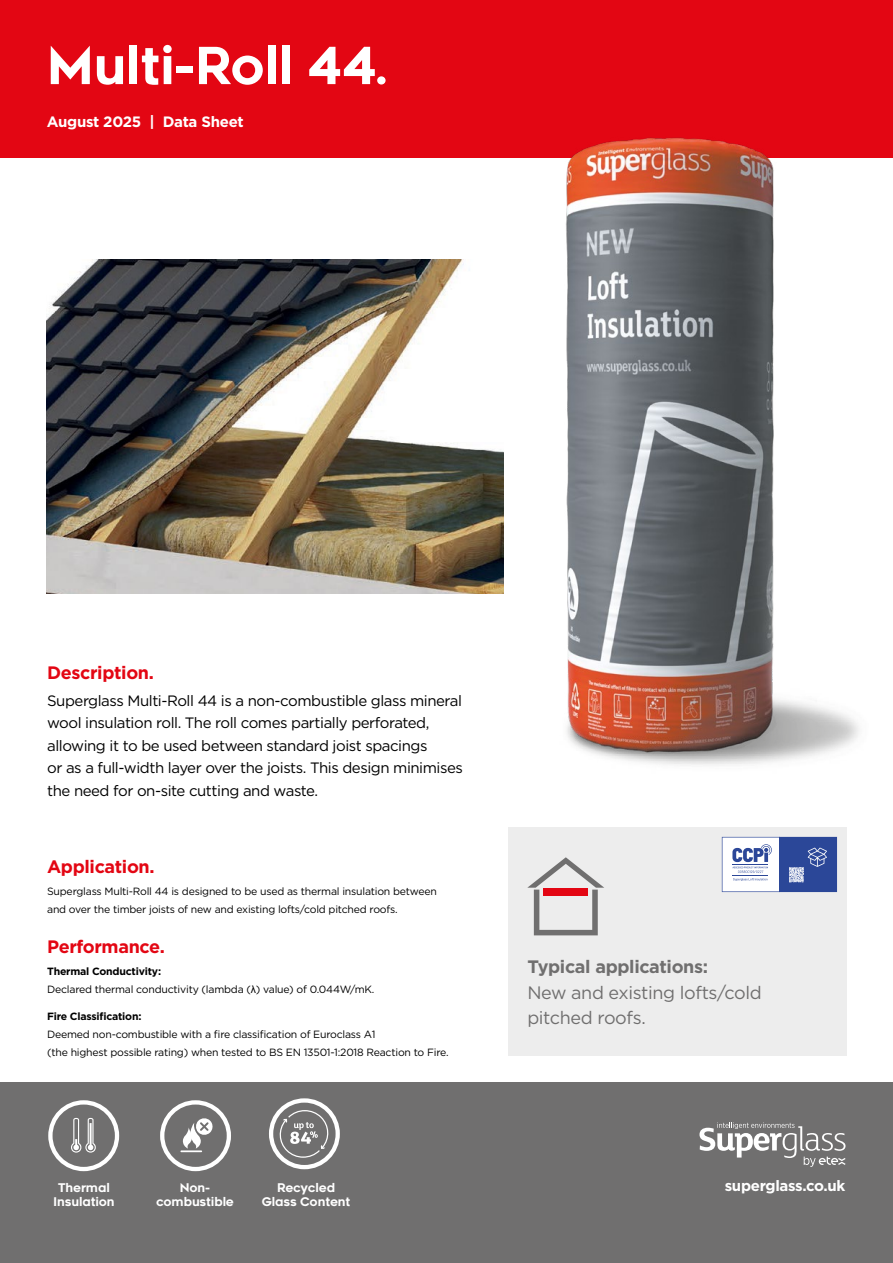
<style>
.page{position:relative;width:893px;height:1263px;background:#fff}
.page>*{position:absolute;margin:0;border:0;box-sizing:border-box;transform-origin:0 0}
.t1{font:51px "Renogare";letter-spacing:-.02em;color:#fff}
.t2{font:18px/25.5px "Gotham";letter-spacing:-.02em;color:#706f6f}
.t3{font:700 18px "Gotham";letter-spacing:-.02em;color:#e30613}
.t4{font:700 18px "Gotham";letter-spacing:-.02em;color:#706f6f}
.t5{font:15px/22.5px "Gotham";letter-spacing:-.03em;color:#000}
.t6{font:700 15px "Gotham";letter-spacing:-.02em;color:#fff}
.t7{font:12px/14.4px "Renogare";letter-spacing:-.02em;color:#fff;text-align:center}
.t8{font:10.5px/18px "Gotham";letter-spacing:-.02em;color:#000}
.t9{font:700 10.5px "Gotham";letter-spacing:-.02em;color:#000}
.s1{font-weight:700}
.s2{font-family:"Arial"}
</style>
<div class="page">
<div style="left:0;top:1082px;width:893px;height:181px;background:#706f6f"></div>
<div style="left:0;top:0;width:893px;height:157px;background:#e30613"></div>
<svg style="left:160px;top:1100px;width:71px;height:71px"></svg>
<svg style="left:48px;top:1100px;width:71px;height:71px"></svg>
<svg style="left:269px;top:1098px;width:71px;height:71px"></svg>
<img style="left:508px;top:137px;width:338px;height:632px">
<img style="left:47px;top:259px;width:457px;height:334px">
<div style="left:508px;top:827px;width:338px;height:228px;background:#ededed"></div>
<svg style="left:527px;top:857px;width:77px;height:78px"></svg>
<svg style="left:722px;top:837px;width:115px;height:55px;background:#8999c5"></svg>
<svg style="left:699px;top:1122px;width:146px;height:45px"></svg>
<h1 class="t1" style="left:47px;top:32px;width:342px">Multi-Roll 44.</h1>
<h3 class="t6" style="left:47px;top:112px;width:199px">August 2025 | Data Sheet</h3>
<h2 class="t3" style="left:47px;top:661px;width:108px">Description.</h2>
<p class="t5" style="left:47px;top:689px;width:417px">Superglass Multi-Roll 44 is a non-combustible glass mineral wool insulation roll. The roll comes partially perforated, allowing it to be used between standard joist spacings<br>or as a full-width layer over the joists. This design minimises the need for on-site cutting and waste.</p>
<h2 class="t3" style="left:47px;top:855px;width:109px">Application.</h2>
<p class="t8" style="left:47px;top:882px;width:391px">Superglass Multi-Roll 44 is designed to be used as thermal insulation between and over the timber joists of new and existing lofts/cold pitched roofs.</p>
<h2 class="t3" style="left:47px;top:934px;width:119px">Performance.</h2>
<p class="t8" style="left:47px;top:962px;width:329px"><span class="s1">Thermal Conductivity:<br></span>Declared thermal conductivity (lambda (<span class="s2">λ</span>) value) of 0.044W/mK.</p>
<p class="t9" style="left:47px;top:1009px;width:96px">Fire Classification:</p>
<p class="t8" style="left:47px;top:1025px;width:403px">Deemed non-combustible with a fire classification of Euroclass A1<br>(the highest possible rating) when tested to BS EN 13501-1:2018 Reaction to Fire.</p>
<p class="t7" style="left:53px;top:1180px;width:63px">Thermal<br>Insulation</p>
<p class="t7" style="left:156px;top:1180px;width:80px">Non&shy;combustible</p>
<p class="t7" style="left:262px;top:1180px;width:90px">Recycled<br>Glass Content</p>
<h2 class="t4" style="left:527px;top:955px;width:182px">Typical applications:</h2>
<h2 class="t2" style="left:527px;top:979px;width:236px">New and existing lofts/cold pitched roofs.</h2>
<h3 class="t6" style="left:725px;top:1176px;width:122px">superglass.co.uk</h3>
</div>
